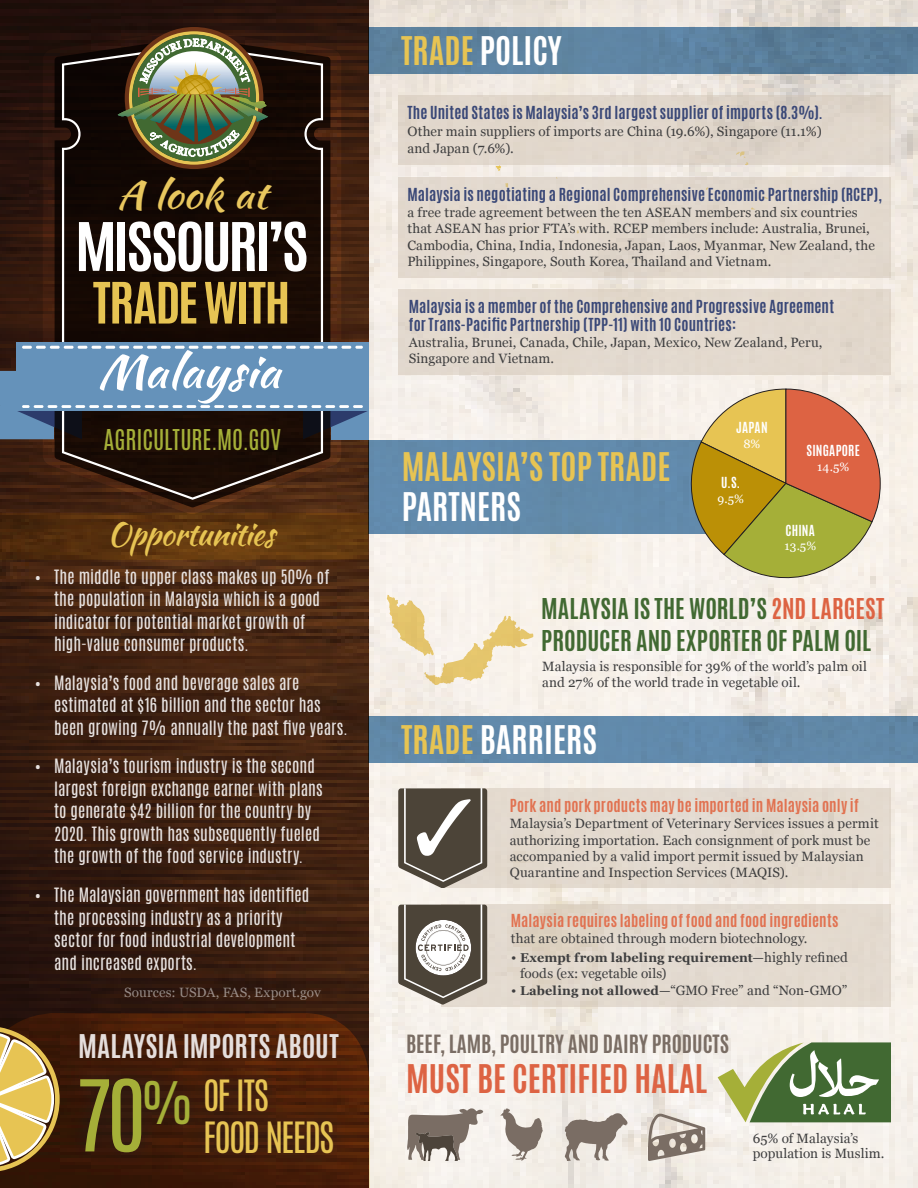
<style>
.page{position:relative;width:918px;height:1188px;background:#fff}
.page>*{position:absolute;margin:0;border:0;box-sizing:border-box;transform-origin:0 0}
.t1{font:84px "Antonio";color:#a5af38}
.t2{font:700 57px "Antonio";letter-spacing:-.055em;color:#fff;scale:1.06 1}
.t3{font:700 48.45px "Antonio";letter-spacing:-.03em;color:#e7c453;scale:1.06 1}
.t4{font:45px "Kaushan Script";color:#fff;scale:1.12 1}
.t5{font:37.8px "Kaushan Script";color:#e9c75e;scale:1.12 1}
.t6{font:36px/42px "Antonio";letter-spacing:-.05em;color:#e7c453}
.t7{font:700 33px/39.6px "Antonio";color:#e7c453}
.t8{font:700 33px "Antonio";color:#fff}
.t9{font:700 33px "Antonio";color:#dd6343}
.t10{font:31.5px "Kaushan Script";letter-spacing:-.015em;color:#e7c453}
.t11{font:700 27.3px "Antonio";letter-spacing:.005em;color:#e5dedc}
.t12{font:700 24px "Antonio";color:#416932}
.t13{font:24px "Antonio";letter-spacing:-.005em;color:#a5af38}
.t14{font:700 21px "Antonio";color:#7a6d64}
.text_bulleted_1st{font:16.5px/22.5px "Antonio";letter-spacing:.005em;color:#e7e1df}
.text{font:700 15px/18px "Antonio";letter-spacing:.01em;color:#3a4877}
.text-2{font:700 15px "Antonio";letter-spacing:.01em;color:#e17251}
.text-3{font:13.5px/16.2px "Georgia";letter-spacing:.01em;color:#3e3e3f}
.text_bulleted{font:13.5px "Georgia";color:#3e3e3f}
.t15{font:13.5px "Georgia";letter-spacing:.01em;color:#fff}
.text_bulleted-2{font:700 12.75px "Georgia";letter-spacing:.01em;color:#3e3e3f}
.text-4{font:700 12.75px "Antonio";letter-spacing:.015em;color:#fff}
.text-5{font:12.15px "Georgia";color:#fff}
.s1{color:#e7c453}
.s2{color:#fff}
.s3{color:#dd6343}
.s4{font-weight:400;font-size:13.5px}
.s5{font-weight:700;font-size:12.75px}
</style>
<div class="page">
<img style="left:368px;top:0;width:550px;height:1188px">
<img style="left:0;top:0;width:368px;height:1013px">
<svg style="left:0;top:30px;width:370px;height:483px"></svg>
<svg style="left:55px;top:37px;width:275px;height:470px"></svg>
<svg style="left:62px;top:45px;width:261px;height:455px;fill:#160903"></svg>
<svg style="left:0;top:342px;width:369px;height:97px"></svg>
<svg style="left:117px;top:26px;width:151px;height:131px"></svg>
<div style="left:368px;top:27px;width:550px;height:46px;background:#5c819e"></div>
<div style="left:368px;top:716px;width:550px;height:47px;background:#6189a9"></div>
<svg style="left:0;top:513px;width:368px;height:46px"></svg>
<svg style="left:0;top:1013px;width:369px;height:175px"></svg>
<div style="left:63px;top:1061px;width:145px;height:109px;background:#231f20;opacity:.75"></div>
<div style="left:187px;top:1062px;width:164px;height:109px;background:#231f20;opacity:.75"></div>
<svg style="left:0;top:1026px;width:60px;height:146px"></svg>
<svg style="left:565px;top:1113px;width:62px;height:48px"></svg>
<svg style="left:500px;top:1108px;width:44px;height:53px"></svg>
<svg style="left:648px;top:1113px;width:57px;height:48px"></svg>
<svg style="left:718px;top:1042px;width:173px;height:80px"></svg>
<svg style="left:496px;top:165px;width:5px;height:6px"></svg>
<svg style="left:387px;top:595px;width:146px;height:90px"></svg>
<div style="left:368px;top:440px;width:424px;height:94px;background:#628aab"></div>
<svg style="left:682px;top:389px;width:199px;height:202px"></svg>
<div style="left:442px;top:788px;width:449px;height:100px;background:#e3d9ce"></div>
<div style="left:399px;top:177px;width:492px;height:101px;background:#e2d8cd"></div>
<div style="left:399px;top:95px;width:492px;height:70px;background:#e1d6cb"></div>
<div style="left:399px;top:289px;width:492px;height:86px;background:#e3d9cd"></div>
<div style="left:442px;top:904px;width:449px;height:103px;background:#e3d9ce"></div>
<svg style="left:399px;top:788px;width:88px;height:99px"></svg>
<svg style="left:399px;top:904px;width:88px;height:101px"></svg>
<svg style="left:407px;top:1108px;width:76px;height:53px"></svg>
<p class="t8" style="left:401px;top:26px;width:162px"><span class="s1">TRADE</span> POLICY</p>
<p class="t5" style="left:117px;top:167px;width:136px">A look at</p>
<p class="t2" style="left:75px;top:204px;width:222px">MISSOURI’S</p>
<p class="t3" style="left:93px;top:266px;width:188px">TRADE WITH</p>
<p class="t4" style="left:97px;top:339px;width:165px">Malaysia</p>
<p class="t13" style="left:104px;top:422px;width:179px">AGRICULTURE.MO.GOV</p>
<p class="t10" style="left:107px;top:511px;width:169px">Opportunities</p>
<p class="text_bulleted_1st" style="left:54px;top:565px;width:277px;text-indent:-20px">• The middle to upper class makes up 50% of the population in Malaysia which is a good indicator for potential market growth of high-value consumer products.</p>
<p class="text_bulleted_1st" style="left:54px;top:672px;width:295px;text-indent:-20px">• Malaysia’s food and beverage sales are estimated at $16 billion and the sector has been growing 7% annually the past five years.</p>
<p class="text_bulleted_1st" style="left:54px;top:755px;width:270px;text-indent:-20px">• Malaysia’s tourism industry is the second largest foreign exchange earner with plans to generate $42 billion for the country by 2020. This growth has subsequently fueled the growth of the food service industry.</p>
<p class="text_bulleted_1st" style="left:54px;top:884px;width:257px;text-indent:-20px">• The Malaysian government has identified the processing industry as a priority sector for food industrial development and increased exports.</p>
<p class="text" style="left:407px;top:104px;width:417px">The United States is Malaysia’s 3rd largest supplier of imports (8.3%).</p>
<p class="text-3" style="left:407px;top:122px;width:416px;line-height:17.1px">Other main suppliers of imports are China (19.6%), Singapore (11.1%) and Japan (7.6%).</p>
<p class="text" style="left:407px;top:186px;width:476px">Malaysia is negotiating a Regional Comprehensive Economic Partnership (RCEP),</p>
<p class="text-3" style="left:407px;top:204px;width:469px">a free trade agreement between the ten ASEAN members and six countries that ASEAN has prior FTA’s with. RCEP members include: Australia, Brunei, Cambodia, China, India, Indonesia, Japan, Laos, Myanmar, New Zealand, the Philippines, Singapore, South Korea, Thailand and Vietnam.</p>
<p class="text" style="left:409px;top:297px;width:427px">Malaysia is a member of the Comprehensive and Progressive Agreement for Trans-Pacific Partnership (TPP-11) with 10 Countries:</p>
<p class="text-3" style="left:409px;top:334px;width:415px">Australia, Brunei, Canada, Chile, Japan, Mexico, New Zealand, Peru,<br>Singapore and Vietnam.</p>
<p class="t7" style="left:402px;top:448px;width:270px">MALAYSIA’S TOP TRADE<br><span class="s2">PARTNERS</span></p>
<p class="text-4" style="left:736px;top:418px;width:33px">JAPAN</p>
<p class="text-5" style="left:743px;top:435px;width:18px">8%</p>
<p class="text-4" style="left:721px;top:473px;width:20px">U.S.</p>
<p class="text-5" style="left:718px;top:490px;width:28px">9.5%</p>
<p class="text-4" style="left:806px;top:441px;width:55px">SINGAPORE</p>
<p class="text-5" style="left:817px;top:458px;width:34px">14.5%</p>
<p class="text-4" style="left:786px;top:521px;width:31px">CHINA</p>
<p class="text-5" style="left:784px;top:537px;width:33px">13.5%</p>
<p class="t12" style="left:541px;top:591px;width:345px">MALAYSIA IS THE WORLD’S <span class="s3">2ND LARGEST</span></p>
<p class="t12" style="left:541px;top:623px;width:331px">PRODUCER AND EXPORTER OF PALM OIL</p>
<p class="text-3" style="left:542px;top:658px;width:326px">Malaysia is responsible for 39% of the world’s palm oil and 27% of the world trade in vegetable oil.</p>
<p class="t8" style="left:401px;top:715px;width:197px"><span class="s1">TRADE</span> BARRIERS</p>
<p class="text-2" style="left:510px;top:794px;width:351px">Pork and pork products may be imported in Malaysia only if</p>
<p class="text-3" style="left:510px;top:815px;width:370px">Malaysia’s Department of Veterinary Services issues a permit authorizing importation. Each consignment of pork must be accompanied by a valid import permit issued by Malaysian Quarantine and Inspection Services (MAQIS).</p>
<p class="text-2" style="left:511px;top:909px;width:329px">Malaysia requires labeling of food and food ingredients</p>
<p class="text-3" style="left:511px;top:930px;width:298px">that are obtained through modern biotechnology.</p>
<p class="text_bulleted-2" style="left:511px;top:949px;width:338px"><span class="s4">•</span> Exempt from labeling requirement<span class="s4">—highly refined</span></p>
<p class="text_bulleted" style="left:520px;top:964px;width:148px">foods (ex: vegetable oils)</p>
<p class="t15" style="left:124px;top:982px;width:198px">Sources: USDA, FAS, Export.gov</p>
<p class="text_bulleted" style="left:511px;top:980px;width:338px">• <span class="s5">Labeling not allowed</span>—“GMO Free” and “Non-GMO”</p>
<p class="t11" style="left:78px;top:1026px;width:262px">MALAYSIA IMPORTS ABOUT</p>
<p class="t14" style="left:406px;top:1028px;width:324px">BEEF, LAMB, POULTRY AND DAIRY PRODUCTS</p>
<p class="t9" style="left:406px;top:1054px;width:303px">MUST BE CERTIFIED HALAL</p>
<p class="t1" style="left:76px;top:1054px;width:119px">70<sup>%</sup></p>
<p class="t6" style="left:203px;top:1075px;width:133px">OF ITS<br>FOOD NEEDS</p>
<p class="text-3" style="left:753px;top:1131px;width:133px;line-height:15px">65% of Malaysia’s population is Muslim.</p>
</div>
